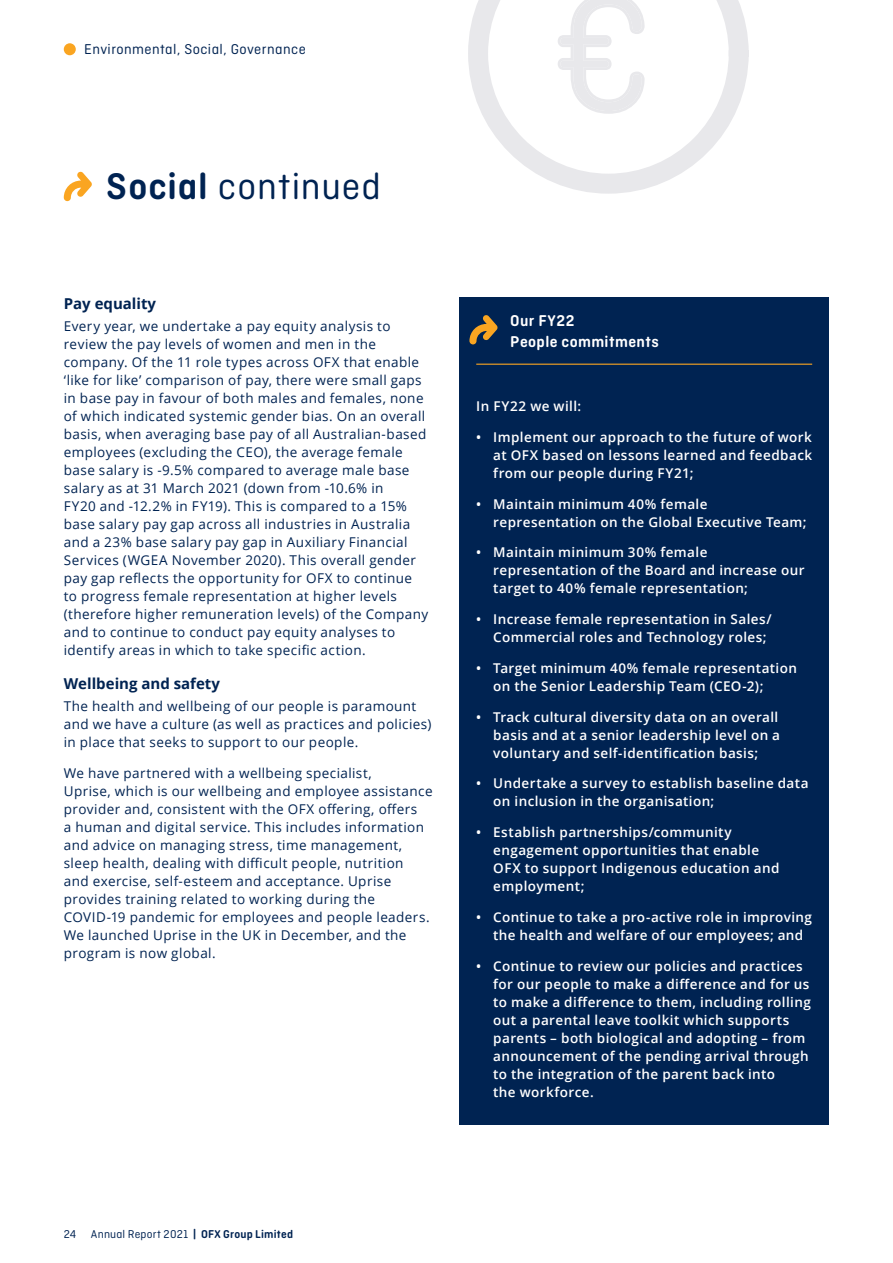
<style>
.page{position:relative;width:893px;height:1263px;background:#fff}
.page>*{position:absolute;margin:0;border:0;box-sizing:border-box;transform-origin:0 0}
.t1{font:39px "Ciutadella Rounded";letter-spacing:.025em;color:#002352}
.t2{font:600 16.5px/21px "Ciutadella Rounded";letter-spacing:.025em;color:#fff}
.t3{font:15px "Ciutadella Rounded";letter-spacing:.03em;color:#002352}
.t4{font:700 15px "Open Sans";color:#002352}
.t5{font:13.5px/18px "Open Sans";letter-spacing:.03em;color:#002352}
.t6{font:600 13.5px/18px "Open Sans";letter-spacing:.03em;color:#fff}
.t7{font:12px "Ciutadella Rounded";letter-spacing:.015em;color:#002352}
.s1{font-weight:600}
</style>
<div class="page">
<svg style="left:468px;top:0;width:281px;height:194px"></svg>
<svg style="left:522px;top:0;width:172px;height:136px"></svg>
<div style="left:64px;top:43px;width:12px;height:12px;background:#faa521;border-radius:50%"></div>
<svg style="left:64px;top:171px;width:28px;height:30px"></svg>
<div style="left:459px;top:298px;width:370px;height:827px;background:#002352"></div>
<hr style="left:476px;top:364px;width:336px;height:1px;background:#faa521">
<svg style="left:469px;top:315px;width:29px;height:29px"></svg>
<p class="t3" style="left:84px;top:41px;width:223px">Environmental, Social, Governance</p>
<h1 class="t1" style="left:106px;top:165px;width:276px"><span class="s1">Social</span> continued</h1>
<p class="t4" style="left:64px;top:293px;width:94px">Pay equality</p>
<p class="t5" style="left:64px;top:317px;width:366px">Every year, we undertake a pay equity analysis to review the pay levels of women and men in the company. Of the 11 role types across OFX that enable ‘like for like’ comparison of pay, there were small gaps in base pay in favour of both males and females, none of which indicated systemic gender bias. On an overall basis, when averaging base pay of all Australian-based employees (excluding the CEO), the average female base salary is -9.5% compared to average male base salary as at 31 March 2021 (down from -10.6% in<br>FY20 and -12.2% in FY19). This is compared to a 15% base salary pay gap across all industries in Australia and a 23% base salary pay gap in Auxiliary Financial Services (WGEA November 2020). This overall gender pay gap reflects the opportunity for OFX to continue to progress female representation at higher levels (therefore higher remuneration levels) of the Company and to continue to conduct pay equity analyses to identify areas in which to take specific action.</p>
<p class="t4" style="left:64px;top:673px;width:158px">Wellbeing and safety</p>
<p class="t5" style="left:64px;top:697px;width:369px">The health and wellbeing of our people is paramount and we have a culture (as well as practices and policies) in place that seeks to support to our people.</p>
<p class="t5" style="left:64px;top:764px;width:370px">We have partnered with a wellbeing specialist,<br>Uprise, which is our wellbeing and employee assistance provider and, consistent with the OFX offering, offers<br>a human and digital service. This includes information and advice on managing stress, time management, sleep health, dealing with difficult people, nutrition<br>and exercise, self-esteem and acceptance. Uprise provides training related to working during the COVID-19 pandemic for employees and people leaders.<br>We launched Uprise in the UK in December, and the program is now global.</p>
<p class="t2" style="left:510px;top:310px;width:150px">Our FY22<br>People commitments</p>
<p class="t6" style="left:476px;top:397px;width:107px">In FY22 we will:</p>
<p class="t6" style="left:493px;top:428px;width:320px;text-align:justify;text-indent:-17px">• Implement our approach to the future of work at OFX based on lessons learned and feedback from our people during FY21;</p>
<p class="t6" style="left:493px;top:494px;width:315px;text-indent:-17px">• Maintain minimum 40% female representation on the Global Executive Team;</p>
<p class="t6" style="left:493px;top:543px;width:313px;text-indent:-17px">• Maintain minimum 30% female representation of the Board and increase our target to 40% female representation;</p>
<p class="t6" style="left:493px;top:610px;width:280px;text-indent:-17px">• Increase female representation in Sales/<br>Commercial roles and Technology roles;</p>
<p class="t6" style="left:493px;top:659px;width:305px;text-indent:-17px">• Target minimum 40% female representation on the Senior Leadership Team (CEO-2);</p>
<p class="t6" style="left:493px;top:707px;width:288px;text-indent:-17px">• Track cultural diversity data on an overall basis and at a senior leadership level on a voluntary and self-identification basis;</p>
<p class="t6" style="left:493px;top:774px;width:317px;text-indent:-17px">• Undertake a survey to establish baseline data on inclusion in the organisation;</p>
<p class="t6" style="left:493px;top:823px;width:288px;text-indent:-17px">• Establish partnerships/community engagement opportunities that enable<br>OFX to support Indigenous education and employment;</p>
<p class="t6" style="left:493px;top:908px;width:320px;text-indent:-17px">• Continue to take a pro-active role in improving the health and welfare of our employees; and</p>
<p class="t6" style="left:493px;top:956px;width:319px;text-indent:-17px">• Continue to review our policies and practices for our people to make a difference and for us to make a difference to them, including rolling out a parental leave toolkit which supports parents – both biological and adopting – from announcement of the pending arrival through to the integration of the parent back into<br>the workforce.</p>
<p class="t7" style="left:64px;top:1228px;width:231px">24 Annual Report 2021 <span class="s1">| OFX Group Limited</span></p>
</div>
